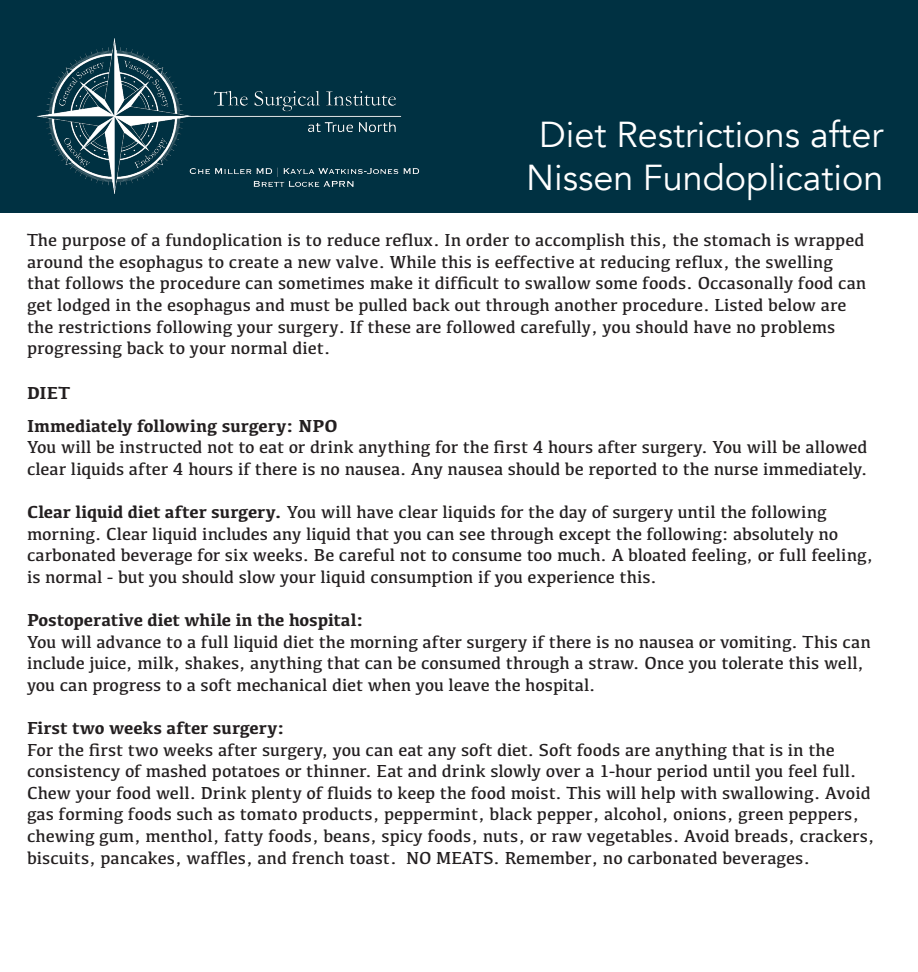
<style>
.page{position:relative;width:918px;height:972px;background:#fff}
.page>*{position:absolute;margin:0;border:0;box-sizing:border-box;transform-origin:0 0}
.t1{font:36px "Avenir";color:#fff}
.t2{font:18px/21.6px "Kefa";color:#231f20}
.t3{font:700 18px "Kefa";letter-spacing:-.005em;color:#231f20}
.s1{font-weight:700}
</style>
<div class="page">
<div style="left:0;top:0;width:918px;height:213px;background:#003142"></div>
<img style="left:37px;top:38px;width:383px;height:156px">
<p class="t1" style="left:539px;top:113px;width:346px">Diet Restrictions after</p>
<p class="t1" style="left:526px;top:156px;width:359px">Nissen Fundoplication</p>
<p class="t2" style="left:27px;top:229px;width:841px">The purpose of a fundoplication is to reduce reflux. In order to accomplish this, the stomach is wrapped around the esophagus to create a new valve. While this is eeffective at reducing reflux, the swelling that follows the procedure can sometimes make it difficult to swallow some foods. Occasonally food can get lodged in the esophagus and must be pulled back out through another procedure. Listed below are the restrictions following your surgery. If these are followed carefully, you should have no problems progressing back to your normal diet.</p>
<p class="t3" style="left:27px;top:381px;width:45px">DIET</p>
<p class="t3" style="left:27px;top:413px;width:312px">Immediately following surgery: NPO</p>
<p class="t2" style="left:27px;top:436px;width:842px">You will be instructed not to eat or drink anything for the first 4 hours after surgery. You will be allowed clear liquids after 4 hours if there is no nausea. Any nausea should be reported to the nurse immediately.</p>
<p class="t2" style="left:27px;top:501px;width:848px"><span class="s1">Clear liquid diet after surgery.</span> You will have clear liquids for the day of surgery until the following morning. Clear liquid includes any liquid that you can see through except the following: absolutely no carbonated beverage for six weeks. Be careful not to consume too much. A bloated feeling, or full feeling, is normal - but you should slow your liquid consumption if you experience this.</p>
<p class="t3" style="left:27px;top:608px;width:339px">Postoperative diet while in the hospital:</p>
<p class="t2" style="left:27px;top:630px;width:845px">You will advance to a full liquid diet the morning after surgery if there is no nausea or vomiting. This can include juice, milk, shakes, anything that can be consumed through a straw. Once you tolerate this well, you can progress to a soft mechanical diet when you leave the hospital.</p>
<p class="t3" style="left:27px;top:716px;width:259px">First two weeks after surgery:</p>
<p class="t2" style="left:27px;top:738px;width:849px">For the first two weeks after surgery, you can eat any soft diet. Soft foods are anything that is in the consistency of mashed potatoes or thinner. Eat and drink slowly over a 1-hour period until you feel full.<br>Chew your food well. Drink plenty of fluids to keep the food moist. This will help with swallowing. Avoid gas forming foods such as tomato products, peppermint, black pepper, alcohol, onions, green peppers, chewing gum, menthol, fatty foods, beans, spicy foods, nuts, or raw vegetables. Avoid breads, crackers, biscuits, pancakes, waffles, and french toast. NO MEATS. Remember, no carbonated beverages.</p>
</div>
